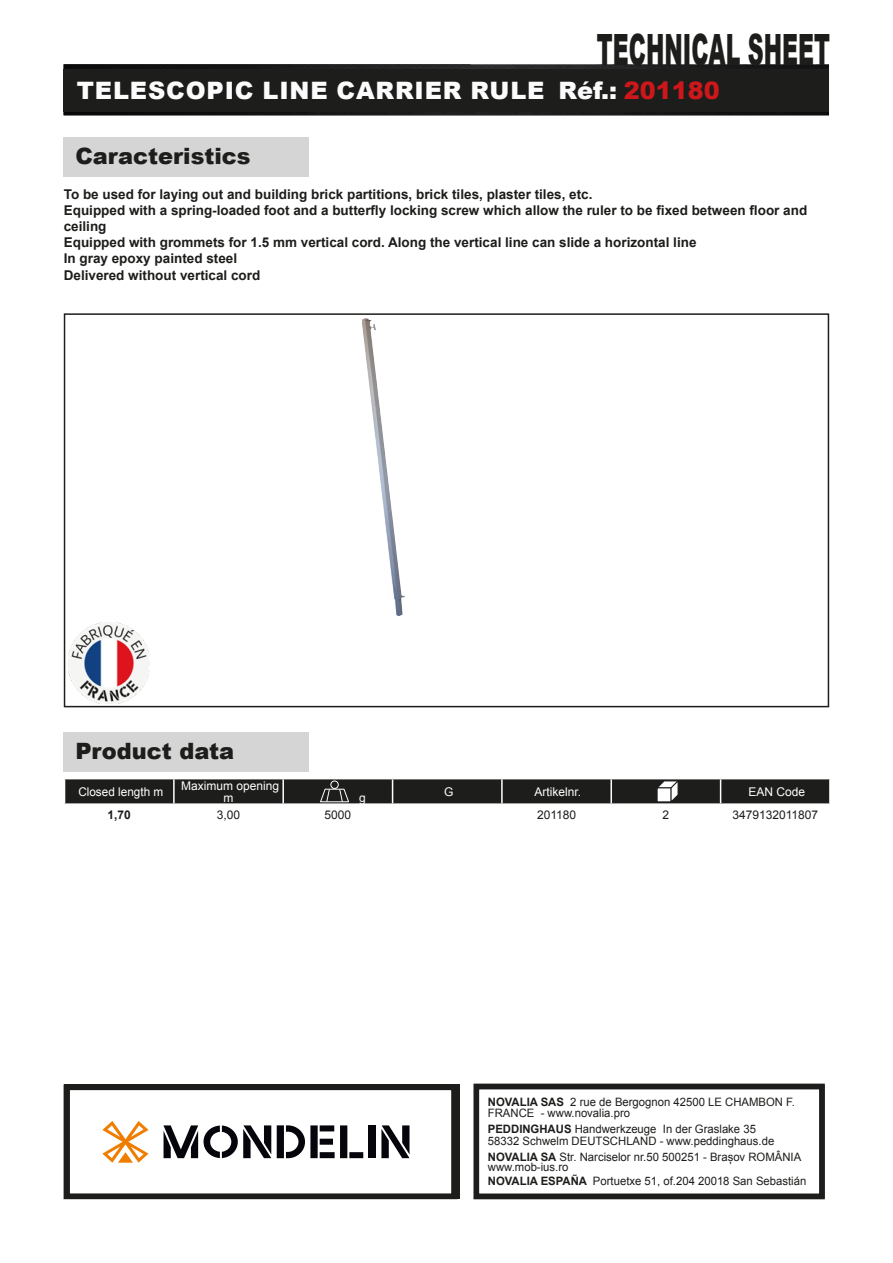
<style>
.page{position:relative;width:893px;height:1263px;background:#fff}
.page>*{position:absolute;margin:0;border:0;box-sizing:border-box;transform-origin:0 0}
.t1{font:900 43.2px "Arial";color:#1d1d1b;scale:.51 1}
.t2{font:900 24px "Arial";letter-spacing:.035em;color:#fcfcfc}
.t3{font:900 22.5px "Arial";color:#1d1d1b}
.t4{font:700 13.5px/16.2px "Arial";color:#1d1d1b}
.t5{font:12.9px/14.2px "Arial";color:#1d1d1b}
.t6{font:700 12.9px "Arial";color:#1d1d1b}
.t7{font:12px/12px "Arial";color:#fff;text-align:center}
.t8{font:12px "Arial";color:#1d1d1b}
.t9{font:700 12px "Arial";color:#1d1d1b}
.t10{font:11.55px/11.6px "Arial";color:#1d1d1b}
.s1{color:#cd171a}
.s2{font-weight:700}
</style>
<div class="page">
<img style="left:64px;top:64px;width:765px;height:51px">
<div style="left:64px;top:69px;width:765px;height:43px;background:#1d1d1b"></div>
<div style="left:64px;top:137px;width:245px;height:40px;background:#d5d5d5"></div>
<div style="left:64px;top:313px;width:765px;height:394px;border:2px solid #1d1d1b"></div>
<div style="left:64px;top:732px;width:245px;height:40px;background:#d5d5d5"></div>
<svg style="left:64px;top:779px;width:766px;height:25px;background:#2e2e2c"></svg>
<img style="left:362px;top:318px;width:43px;height:298px">
<img style="left:69px;top:622px;width:81px;height:81px">
<div style="left:473px;top:1084px;width:352px;height:115px;border:6px solid #1d1d1b"></div>
<div style="left:64px;top:1084px;width:393px;height:115px;border:6px solid #1d1d1b"></div>
<svg style="left:277px;top:1125px;width:86px;height:33px"></svg>
<div style="left:369px;top:1125px;width:7px;height:33px;background:#06050b"></div>
<svg style="left:381px;top:1125px;width:28px;height:33px"></svg>
<svg style="left:102px;top:1121px;width:47px;height:42px"></svg>
<svg style="left:164px;top:1125px;width:107px;height:33px"></svg>
<h1 class="t1" style="left:597px;top:18px;width:458px">TECHNICAL SHEET</h1>
<h2 class="t2" style="left:77px;top:73px;width:644px">TELESCOPIC LINE CARRIER RULE Réf.: <span class="s1">201180</span></h2>
<h3 class="t3" style="left:75px;top:140px;width:177px">Caracteristics</h3>
<p class="t4" style="left:64px;top:186px;width:745px">To be used for laying out and building brick partitions, brick tiles, plaster tiles, etc.<br>Equipped with a spring-loaded foot and a butterfly locking screw which allow the ruler to be fixed between floor and ceiling<br>Equipped with grommets for 1.5 mm vertical cord. Along the vertical line can slide a horizontal line<br>In gray epoxy painted steel<br>Delivered without vertical cord</p>
<h3 class="t3" style="left:75px;top:735px;width:160px">Product data</h3>
<p class="t7" style="left:78px;top:785px;width:86px">Closed length m</p>
<p class="t7" style="left:181px;top:779px;width:100px">Maximum opening m</p>
<p class="t7" style="left:359px;top:792px;width:8px">g</p>
<p class="t7" style="left:444px;top:785px;width:11px">G</p>
<p class="t7" style="left:535px;top:785px;width:48px">Artikelnr.</p>
<p class="t7" style="left:749px;top:785px;width:58px">EAN Code</p>
<p class="t9" style="left:108px;top:806px;width:25px">1,70</p>
<p class="t8" style="left:217px;top:806px;width:25px">3,00</p>
<p class="t8" style="left:325px;top:806px;width:28px">5000</p>
<p class="t8" style="left:537px;top:806px;width:41px">201180</p>
<p class="t8" style="left:663px;top:806px;width:8px">2</p>
<p class="t8" style="left:732px;top:806px;width:87px">3479132011807</p>
<p class="t10" style="left:488px;top:1096px;width:309px"><span class="s2">NOVALIA SAS</span> 2 rue de Bergognon 42500 LE CHAMBON F.<br>FRANCE - www.novalia.pro</p>
<p class="t10" style="left:488px;top:1123px;width:288px"><span class="s2">PEDDINGHAUS</span> Handwerkzeuge In der Graslake 35<br>58332 Schwelm DEUTSCHLAND - www.peddinghaus.de</p>
<p class="t10" style="left:488px;top:1151px;width:315px;line-height:10.2px"><span class="s2">NOVALIA SA</span> Str. Narciselor nr.50 500251 - Brașov ROMÂNIA www.mob-ius.ro</p>
<p class="t10" style="left:488px;top:1175px;width:320px"><span class="s2">NOVALIA ESPAÑA</span> Portuetxe 51, of.204 20018 San Sebastián</p>
<p class="t6" style="left:504px;top:1105px;width:86px">NOVALIA SAS</p>
<p class="t5" style="left:504px;top:1121px;width:181px">2 rue de Bergognon 42500<br>LE CHAMBON FEUGEROLLES<br>FRANCE<br>www.novalia.pro</p>
</div>
